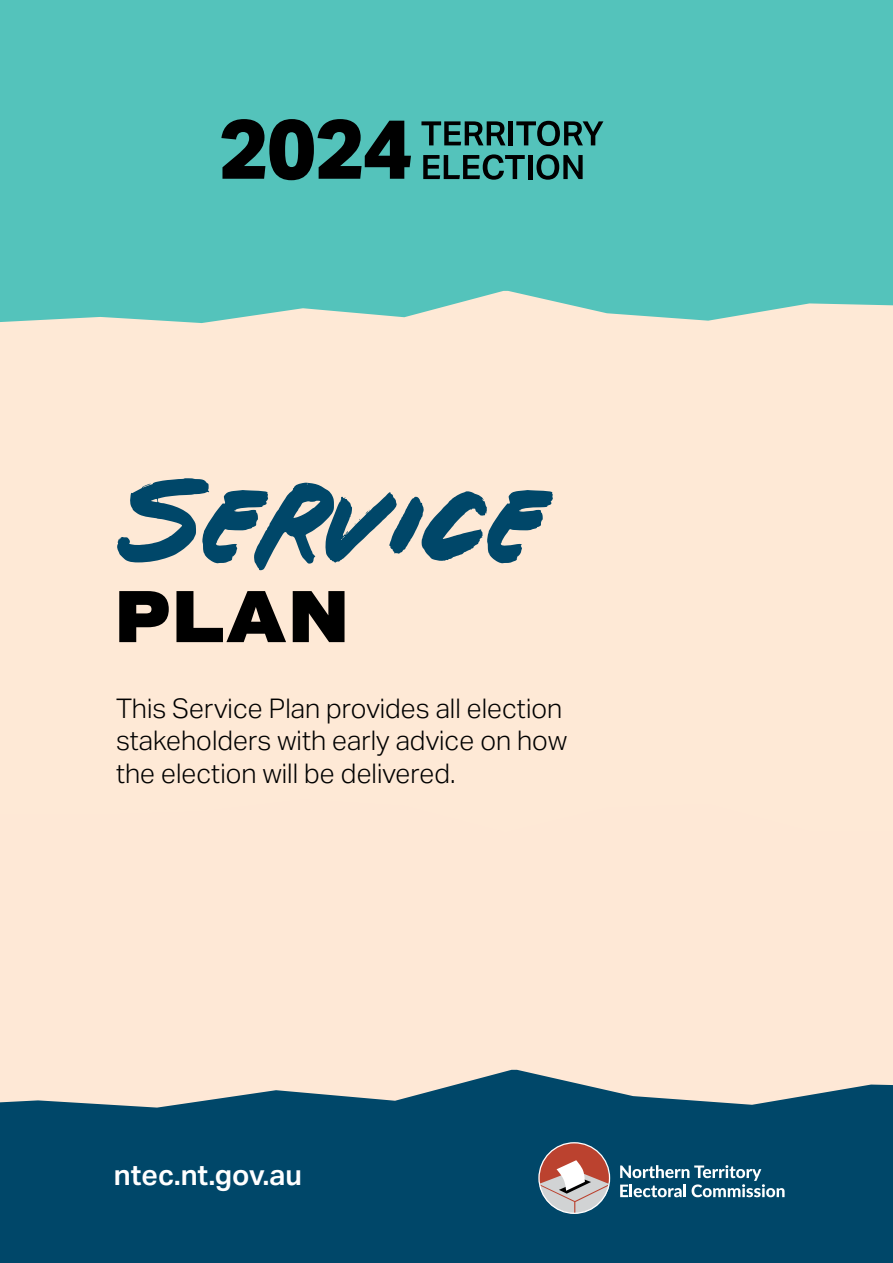
<style>
.page{position:relative;width:893px;height:1263px;background:#fff}
.page>*{position:absolute;margin:0;border:0;box-sizing:border-box;transform-origin:0 0}
.t1{font:129.45px "Make Your Mark";color:#004769}
.t2{font:800 75px "Commuters Sans";color:#000}
.t3{font:600 28.5px "Aktiv Grotesk";color:#fff}
.t4{font:300 27px/32.4px "Aktiv Grotesk";color:#000}
</style>
<div class="page">
<div style="left:0;top:832px;width:893px;height:238px;background:#fee8d6"></div>
<svg style="left:0;top:1070px;width:893px;height:193px;background:#225c77"></svg>
<div style="left:0;top:0;width:893px;height:291px;background:#54c3bb"></div>
<svg style="left:421px;top:121px;width:84px;height:24px;background:#2d6a66"></svg>
<hr style="left:509px;top:121px;width:4px;height:24px;background:#000">
<svg style="left:516px;top:121px;width:87px;height:25px;background:#327470"></svg>
<svg style="left:423px;top:154px;width:102px;height:26px;background:#337772"></svg>
<hr style="left:528px;top:155px;width:4px;height:24px;background:#000">
<svg style="left:536px;top:154px;width:47px;height:26px"></svg>
<svg style="left:221px;top:119px;width:190px;height:61px;background:#23514e"></svg>
<div style="left:0;top:291px;width:893px;height:541px;background:#fee9d6"></div>
<div style="left:539px;top:1143px;width:70px;height:70px;background:#bb422f;border-radius:50%"></div>
<svg style="left:539px;top:1160px;width:70px;height:53px"></svg>
<div style="left:538px;top:1142px;width:72px;height:72px;border:1px solid #fff;border-radius:50%"></div>
<svg style="left:620px;top:1165px;width:164px;height:32px"></svg>
<p class="t1" style="left:116px;top:423px;width:431px">Service</p>
<p class="t2" style="left:114px;top:571px;width:237px">PLAN</p>
<p class="t4" style="left:116px;top:692px;width:453px">This Service Plan provides all election stakeholders with early advice on how the election will be delivered.</p>
<p class="t3" style="left:114px;top:1158px;width:189px">ntec.nt.gov.au</p>
</div>
